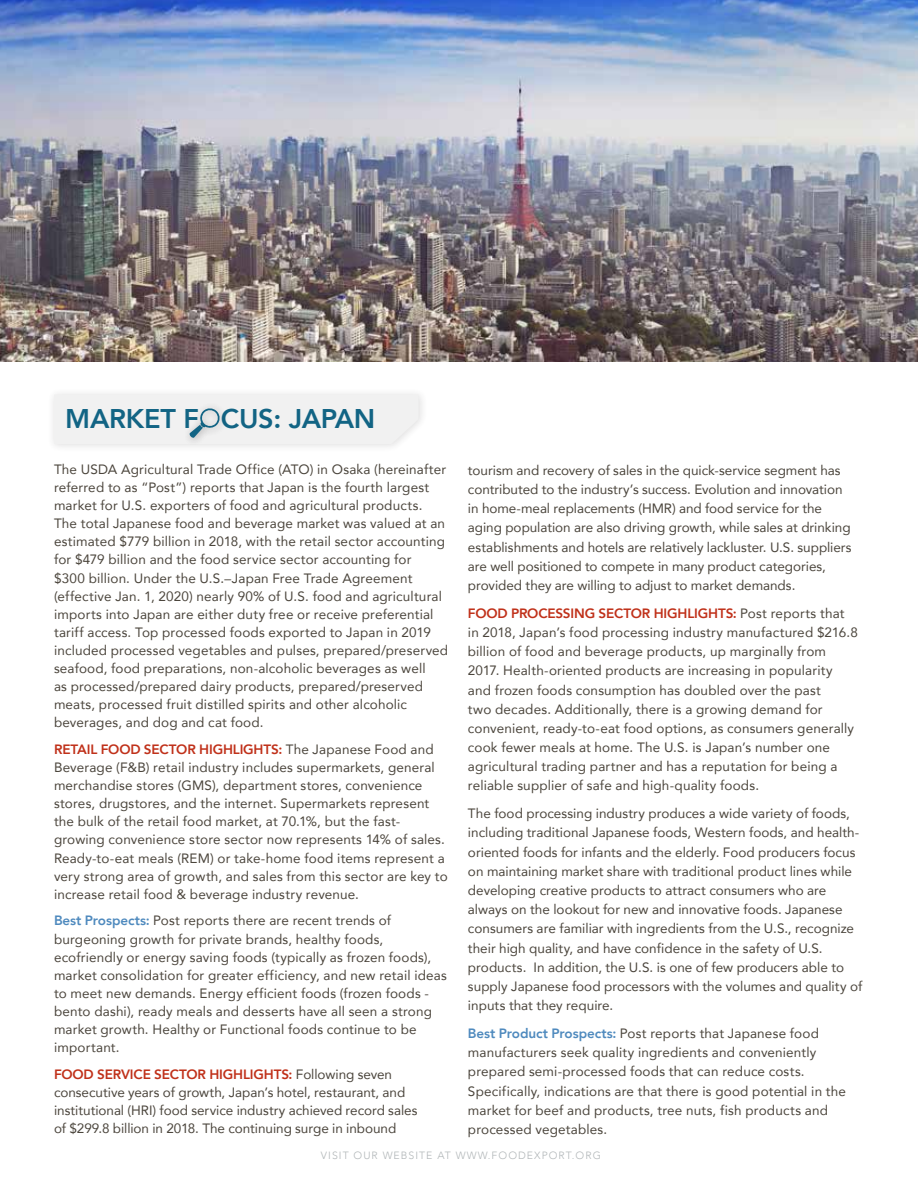
<style>
.page{position:relative;width:918px;height:1188px;background:#fff}
.page>*{position:absolute;margin:0;border:0;box-sizing:border-box;transform-origin:0 0}
.t1{font:800 27px "Avenir";letter-spacing:-.01em;color:#126484}
.t2{font:13.5px/18.1px "Avenir";letter-spacing:.01em;color:#4b453c}
.t3{font:300 10.5px "Avenir";letter-spacing:.1em;color:#b1b6b8}
.s1{font-weight:800;color:#c0311a}
.s2{font-weight:800;color:#4f8abe}
</style>
<div class="page">
<div style="left:47px;top:387px;width:381px;height:66px;background:#231f20;opacity:.17"></div>
<div style="left:183px;top:402px;width:45px;height:44px;background:#f1f1f1"></div>
<svg style="left:189px;top:398px;width:230px;height:46px"></svg>
<img style="left:0;top:0;width:918px;height:362px">
<h1 class="t1" style="left:65px;top:398px;width:312px">MARKET F CUS: JAPAN</h1>
<p class="t2" style="left:54px;top:460px;width:396px">The USDA Agricultural Trade Office (ATO) in Osaka (hereinafter referred to as “Post”) reports that Japan is the fourth largest market for U.S. exporters of food and agricultural products.<br>The total Japanese food and beverage market was valued at an estimated $779 billion in 2018, with the retail sector accounting for $479 billion and the food service sector accounting for<br>$300 billion. Under the U.S.–Japan Free Trade Agreement (effective Jan. 1, 2020) nearly 90% of U.S. food and agricultural imports into Japan are either duty free or receive preferential tariff access. Top processed foods exported to Japan in 2019 included processed vegetables and pulses, prepared/preserved seafood, food preparations, non-alcoholic beverages as well<br>as processed/prepared dairy products, prepared/preserved meats, processed fruit distilled spirits and other alcoholic beverages, and dog and cat food.</p>
<p class="t2" style="left:54px;top:740px;width:395px"><span class="s1">RETAIL FOOD SECTOR HIGHLIGHTS:</span> The Japanese Food and Beverage (F&amp;B) retail industry includes supermarkets, general merchandise stores (GMS), department stores, convenience stores, drugstores, and the internet. Supermarkets represent the bulk of the retail food market, at 70.1%, but the fast&shy;growing convenience store sector now represents 14% of sales.<br>Ready-to-eat meals (REM) or take-home food items represent a very strong area of growth, and sales from this sector are key to increase retail food &amp; beverage industry revenue.</p>
<p class="t2" style="left:54px;top:911px;width:394px"><span class="s2">Best Prospects:</span> Post reports there are recent trends of burgeoning growth for private brands, healthy foods, ecofriendly or energy saving foods (typically as frozen foods), market consolidation for greater efficiency, and new retail ideas to meet new demands. Energy efficient foods (frozen foods - bento dashi), ready meals and desserts have all seen a strong market growth. Healthy or Functional foods continue to be important.</p>
<p class="t2" style="left:54px;top:1065px;width:365px"><span class="s1">FOOD SERVICE SECTOR HIGHLIGHTS:</span> Following seven consecutive years of growth, Japan’s hotel, restaurant, and institutional (HRI) food service industry achieved record sales of $299.8 billion in 2018. The continuing surge in inbound</p>
<p class="t2" style="left:468px;top:460px;width:385px;line-height:19.2px">tourism and recovery of sales in the quick-service segment has contributed to the industry’s success. Evolution and innovation in home-meal replacements (HMR) and food service for the aging population are also driving growth, while sales at drinking establishments and hotels are relatively lackluster. U.S. suppliers are well positioned to compete in many product categories, provided they are willing to adjust to market demands.</p>
<p class="t2" style="left:468px;top:603px;width:391px;line-height:19.2px"><span class="s1">FOOD PROCESSING SECTOR HIGHLIGHTS:</span> Post reports that in 2018, Japan’s food processing industry manufactured $216.8 billion of food and beverage products, up marginally from 2017. Health-oriented products are increasing in popularity and frozen foods consumption has doubled over the past<br>two decades. Additionally, there is a growing demand for convenient, ready-to-eat food options, as consumers generally cook fewer meals at home. The U.S. is Japan’s number one agricultural trading partner and has a reputation for being a reliable supplier of safe and high-quality foods.</p>
<p class="t2" style="left:468px;top:804px;width:396px;line-height:19.2px">The food processing industry produces a wide variety of foods, including traditional Japanese foods, Western foods, and health&shy;oriented foods for infants and the elderly. Food producers focus on maintaining market share with traditional product lines while developing creative products to attract consumers who are always on the lookout for new and innovative foods. Japanese consumers are familiar with ingredients from the U.S., recognize their high quality, and have confidence in the safety of U.S. products. In addition, the U.S. is one of few producers able to supply Japanese food processors with the volumes and quality of inputs that they require.</p>
<p class="t2" style="left:468px;top:1023px;width:380px;line-height:19.2px"><span class="s2">Best Product Prospects:</span> Post reports that Japanese food manufacturers seek quality ingredients and conveniently prepared semi-processed foods that can reduce costs.<br>Specifically, indications are that there is good potential in the market for beef and products, tree nuts, fish products and processed vegetables.</p>
<p class="t3" style="left:321px;top:1150px;width:281px">VISIT OUR WEBSITE AT WWW.FOODEXPORT.ORG</p>
</div>
